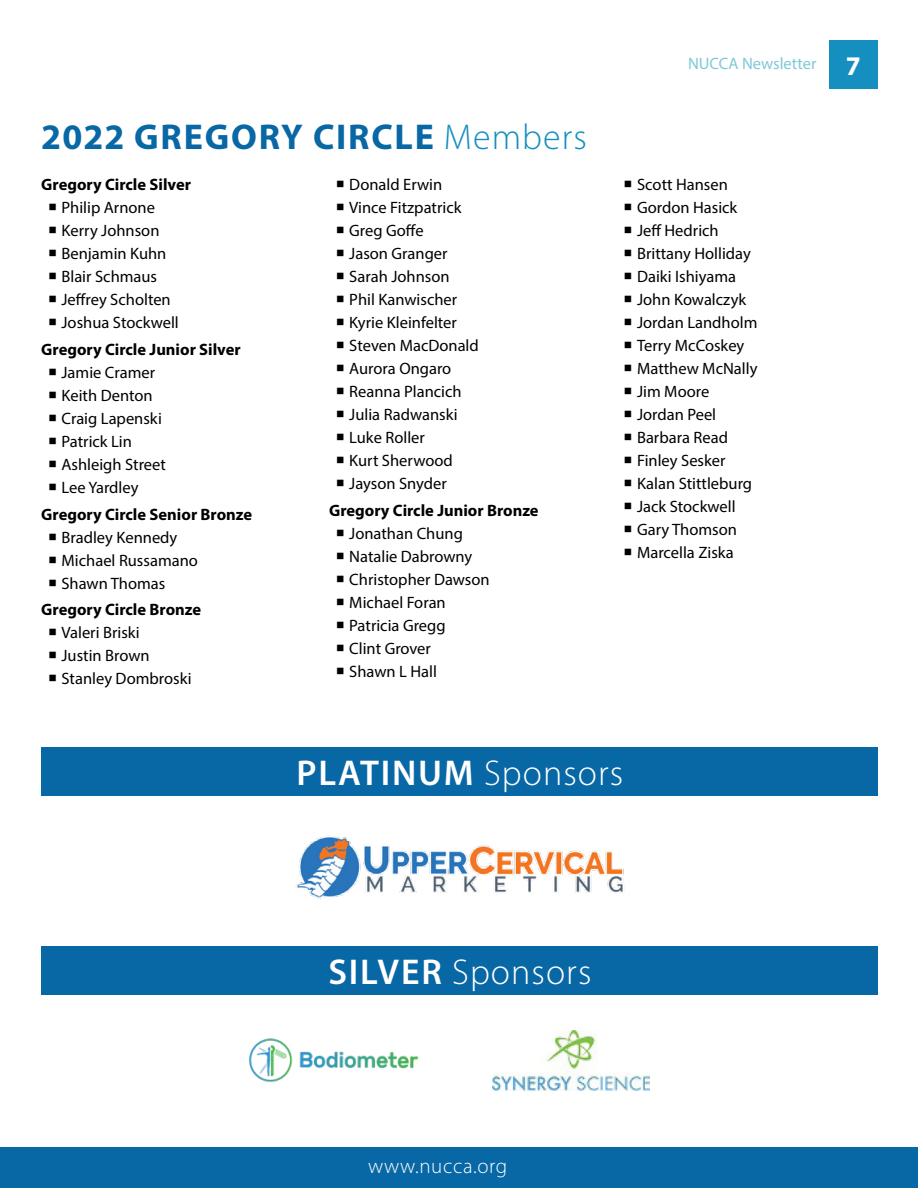
<style>
.page{position:relative;width:918px;height:1188px;background:#fff}
.page>*{position:absolute;margin:0;border:0;box-sizing:border-box;transform-origin:0 0}
.t1{font:700 36px "Myriad Pro";letter-spacing:.05em;color:#0867a5}
.t2{font:600 36px "Myriad Pro";letter-spacing:.05em;color:#fff}
.t3{font:300 36px "Myriad Pro";letter-spacing:.03em;color:#fff}
.t4{font:300 21px "Myriad Pro";letter-spacing:.03em;color:#fff}
.t5{font:16.5px/23.1px "Myriad Pro";color:#000}
.t6{font:700 16.5px "Myriad Pro";color:#000}
.t7{font:16.5px "Myriad Pro";color:#80c8d8}
.s1{font-weight:300;color:#158fbf}
.s2{font-weight:700;font-size:27px;color:#fff}
.s3{font-weight:300}
.s4{font-weight:600}
</style>
<div class="page">
<div style="left:0;top:1148px;width:918px;height:40px;background:#0867a5"></div>
<div style="left:829px;top:40px;width:49px;height:49px;background:#158fbf"></div>
<img style="left:295px;top:835px;width:329px;height:64px">
<img style="left:249px;top:1038px;width:170px;height:45px">
<img style="left:492px;top:1030px;width:158px;height:61px">
<div style="left:41px;top:947px;width:837px;height:48px;background:#0867a5"></div>
<div style="left:41px;top:748px;width:837px;height:48px;background:#0867a5"></div>
<h1 class="t1" style="left:41px;top:113px;width:547px">2022 GREGORY CIRCLE <span class="s1">Members</span></h1>
<p class="t6" style="left:41px;top:174px;width:151px">Gregory Circle Silver</p>
<p class="t5" style="left:62px;top:196px;width:119px">Philip Arnone<br>Kerry Johnson<br>Benjamin Kuhn<br>Blair Schmaus<br>Jeffrey Scholten<br>Joshua Stockwell</p>
<p class="t6" style="left:41px;top:338px;width:201px">Gregory Circle Junior Silver</p>
<p class="t5" style="left:62px;top:360px;width:106px">Jamie Cramer<br>Keith Denton<br>Craig Lapenski<br>Patrick Lin<br>Ashleigh Street<br>Lee Yardley</p>
<p class="t6" style="left:41px;top:503px;width:212px">Gregory Circle Senior Bronze</p>
<p class="t5" style="left:62px;top:525px;width:138px">Bradley Kennedy<br>Michael Russamano<br>Shawn Thomas</p>
<p class="t6" style="left:41px;top:599px;width:161px">Gregory Circle Bronze</p>
<p class="t5" style="left:62px;top:621px;width:132px">Valeri Briski<br>Justin Brown<br>Stanley Dombroski</p>
<p class="t5" style="left:349px;top:173px;width:131px">Donald Erwin<br>Vince Fitzpatrick<br>Greg Goffe<br>Jason Granger<br>Sarah Johnson<br>Phil Kanwischer<br>Kyrie Kleinfelter<br>Steven MacDonald<br>Aurora Ongaro<br>Reanna Plancich<br>Julia Radwanski<br>Luke Roller<br>Kurt Sherwood<br>Jayson Snyder</p>
<p class="t6" style="left:329px;top:500px;width:211px">Gregory Circle Junior Bronze</p>
<p class="t5" style="left:349px;top:522px;width:142px">Jonathan Chung<br>Natalie Dabrowny<br>Christopher Dawson<br>Michael Foran<br>Patricia Gregg<br>Clint Grover<br>Shawn L Hall</p>
<p class="t7" style="left:688px;top:54px;width:174px">NUCCA Newsletter <span class="s2">7</span></p>
<p class="t5" style="left:637px;top:172px;width:122px">Scott Hansen<br>Gordon Hasick<br>Jeff Hedrich<br>Brittany Holliday<br>Daiki Ishiyama<br>John Kowalczyk<br>Jordan Landholm<br>Terry McCoskey<br>Matthew McNally<br>Jim Moore<br>Jordan Peel<br>Barbara Read<br>Finley Sesker<br>Kalan Stittleburg<br>Jack Stockwell<br>Gary Thomson<br>Marcella Ziska</p>
<h1 class="t2" style="left:297px;top:750px;width:328px">PLATINUM <span class="s3">Sponsors</span></h1>
<h1 class="t3" style="left:328px;top:951px;width:264px"><span class="s4">SILVER</span> Sponsors</h1>
<p class="t4" style="left:368px;top:1153px;width:141px">www.nucca.org</p>
</div>
